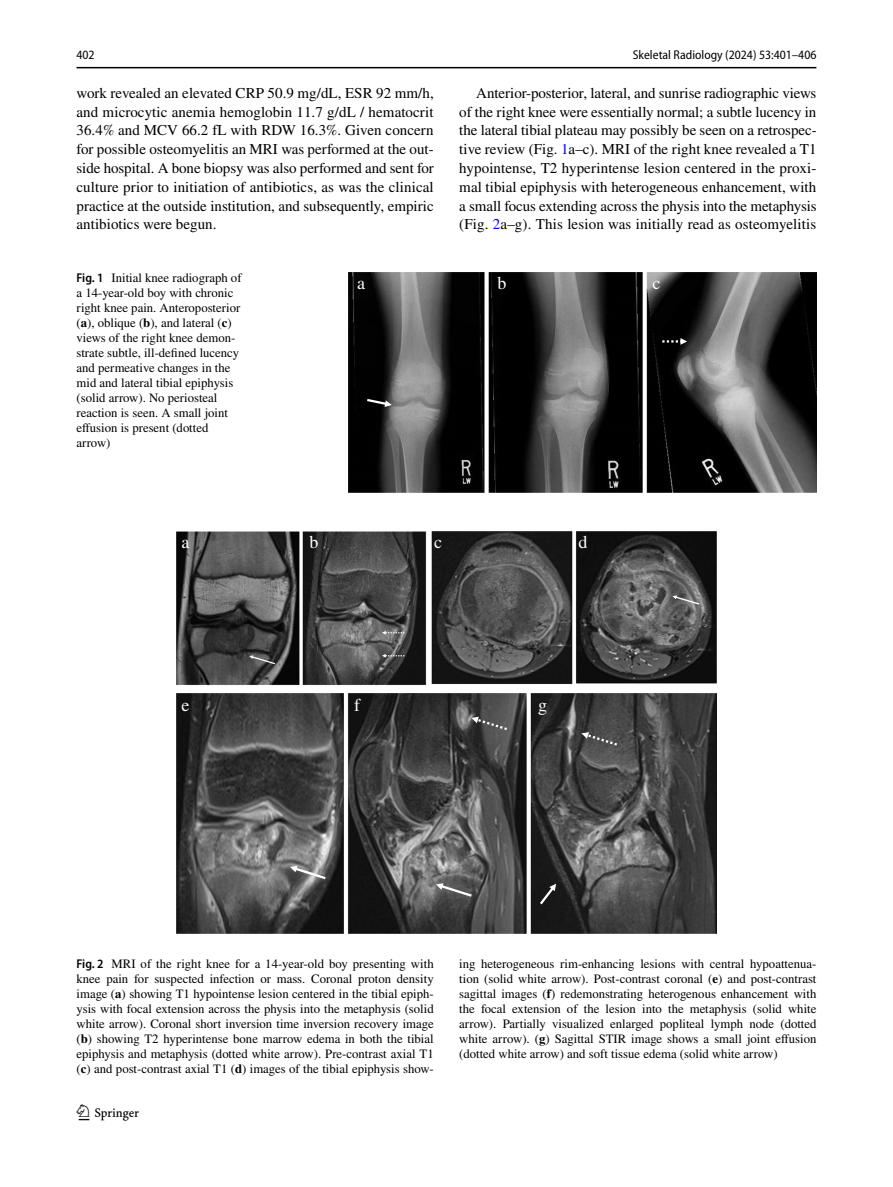
<style>
.page{position:relative;width:893px;height:1187px;background:#fff}
.page>*{position:absolute;margin:0;border:0;box-sizing:border-box;transform-origin:0 0}
.t1{font:22.5px "Springnew Regular 2";color:#000}
.t2{font:18px "Times Roman 2";color:#fff}
.t3{font:18px "Times";color:#fff}
.t4{font:15px/18.8px "STIX";letter-spacing:.005em;color:#000;text-align:justify}
.t5{font:12.75px/15px "STIX";color:#000;text-align:justify}
.t6{font:semi-condensed 12.75px "Myriad Pro";color:#000}
.s1{color:#00f}
.s2{font-family:"Myriad Pro";font-weight:600;font-stretch:semi-condensed}
.s3{font-weight:700}
</style>
<div class="page">
<hr style="left:77px;top:67px;width:739px;height:1px;background:#000">
<img style="left:348px;top:272px;width:468px;height:220px">
<svg style="left:365px;top:397px;width:27px;height:10px"></svg>
<svg style="left:662px;top:338px;width:25px;height:7px"></svg>
<img style="left:176px;top:531px;width:541px;height:402px">
<svg style="left:249px;top:655px;width:27px;height:10px"></svg>
<svg style="left:382px;top:630px;width:22px;height:4px"></svg>
<svg style="left:382px;top:654px;width:22px;height:3px"></svg>
<svg style="left:672px;top:595px;width:29px;height:10px"></svg>
<svg style="left:290px;top:865px;width:38px;height:15px"></svg>
<svg style="left:436px;top:883px;width:38px;height:15px"></svg>
<svg style="left:471px;top:716px;width:39px;height:16px"></svg>
<svg style="left:581px;top:732px;width:39px;height:15px"></svg>
<svg style="left:538px;top:883px;width:18px;height:23px"></svg>
<p class="t6" style="left:77px;top:48px;width:20px">402</p>
<p class="t6" style="left:633px;top:48px;width:185px">Skeletal Radiology (2024) 53:401–406</p>
<p class="t4" style="left:77px;top:84px;width:359px">work revealed an elevated CRP 50.9 mg/dL, ESR 92 mm/h, and microcytic anemia hemoglobin 11.7 g/dL / hematocrit 36.4% and MCV 66.2 fL with RDW 16.3%. Given concern for possible osteomyelitis an MRI was performed at the out&shy;side hospital. A bone biopsy was also performed and sent for culture prior to initiation of antibiotics, as was the clinical practice at the outside institution, and subsequently, empiric antibiotics were begun.</p>
<p class="t4" style="left:459px;top:84px;width:359px;text-indent:17px">Anterior-posterior, lateral, and sunrise radiographic views of the right knee were essentially normal; a subtle lucency in the lateral tibial plateau may possibly be seen on a retrospec&shy;tive review (Fig. <span class="s1">1</span>a–c). MRI of the right knee revealed a T1 hypointense, T2 hyperintense lesion centered in the proxi&shy;mal tibial epiphysis with heterogeneous enhancement, with a small focus extending across the physis into the metaphysis (Fig. <span class="s1">2</span>a–g). This lesion was initially read as osteomyelitis</p>
<p class="t5" style="left:77px;top:271px;width:167px;text-align:left"><span class="s2">Fig. 1</span> Initial knee radiograph of a 14-year-old boy with chronic right knee pain. Anteroposterior (<span class="s3">a</span>), oblique (<span class="s3">b</span>), and lateral (<span class="s3">c</span>) views of the right knee demon&shy;strate subtle, ill-defined lucency and permeative changes in the mid and lateral tibial epiphysis (solid arrow). No periosteal reaction is seen. A small joint effusion is present (dotted arrow)</p>
<h2 class="t3" style="left:357px;top:272px;width:9px">a</h2>
<h2 class="t3" style="left:498px;top:272px;width:10px">b</h2>
<h2 class="t3" style="left:652px;top:272px;width:9px">c</h2>
<h2 class="t2" style="left:182px;top:532px;width:9px">a</h2>
<h2 class="t2" style="left:309px;top:532px;width:10px">b</h2>
<h2 class="t2" style="left:434px;top:532px;width:9px">c</h2>
<h2 class="t2" style="left:578px;top:532px;width:10px">d</h2>
<h2 class="t2" style="left:182px;top:694px;width:9px">e</h2>
<h2 class="t2" style="left:354px;top:694px;width:7px">f</h2>
<h2 class="t2" style="left:538px;top:694px;width:10px">g</h2>
<p class="t5" style="left:77px;top:957px;width:359px"><span class="s2">Fig. 2</span> MRI of the right knee for a 14-year-old boy presenting with knee pain for suspected infection or mass. Coronal proton density image (<span class="s3">a</span>) showing T1 hypointense lesion centered in the tibial epiph&shy;ysis with focal extension across the physis into the metaphysis (solid white arrow). Coronal short inversion time inversion recovery image (<span class="s3">b</span>) showing T2 hyperintense bone marrow edema in both the tibial epiphysis and metaphysis (dotted white arrow). Pre-contrast axial T1 (<span class="s3">c</span>) and post-contrast axial T1 (<span class="s3">d</span>) images of the tibial epiphysis show-</p>
<p class="t5" style="left:459px;top:957px;width:359px">ing heterogeneous rim-enhancing lesions with central hypoattenua&shy;tion (solid white arrow). Post-contrast coronal (<span class="s3">e</span>) and post-contrast sagittal images (<span class="s3">f</span>) redemonstrating heterogenous enhancement with the focal extension of the lesion into the metaphysis (solid white arrow). Partially visualized enlarged popliteal lymph node (dotted white arrow). (<span class="s3">g</span>) Sagittal STIR image shows a small joint effusion (dotted white arrow) and soft tissue edema (solid white arrow)</p>
<h1 class="t1" style="left:79px;top:1104px;width:62px">1 3</h1>
</div>
